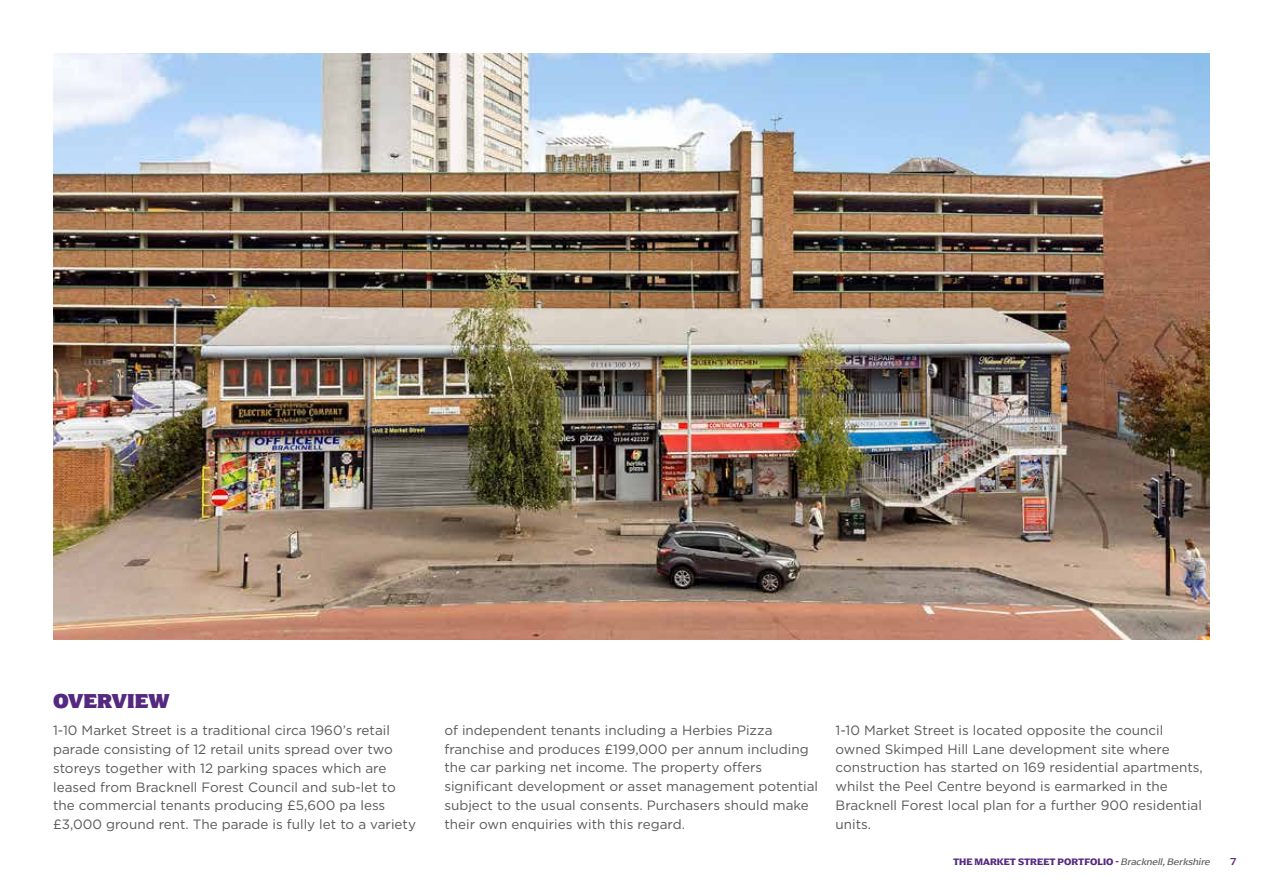
<style>
.page{position:relative;width:1263px;height:893px;background:#fff}
.page>*{position:absolute;margin:0;border:0;box-sizing:border-box;transform-origin:0 0}
.t1{font:900 21px "Arpona";color:#552980}
.t2{font:13.5px/18.8px "Gotham";color:#57585a}
.t3{font:500 10.5px "Arpona";color:#552980}
.t4{font:700 9.75px "Arpona";color:#552980}
.s1{font-weight:400;font-style:italic;color:#57585a}
</style>
<div class="page">
<img style="left:53px;top:53px;width:1156px;height:586px">
<h1 class="t1" style="left:53px;top:688px;width:118px">OVERVIEW</h1>
<p class="t2" style="left:53px;top:721px;width:364px">1-10 Market Street is a traditional circa 1960’s retail parade consisting of 12 retail units spread over two storeys together with 12 parking spaces which are leased from Bracknell Forest Council and sub-let to the commercial tenants producing £5,600 pa less £3,000 ground rent. The parade is fully let to a variety</p>
<p class="t2" style="left:444px;top:720px;width:375px">of independent tenants including a Herbies Pizza franchise and produces £199,000 per annum including the car parking net income. The property offers significant development or asset management potential subject to the usual consents. Purchasers should make their own enquiries with this regard.</p>
<p class="t2" style="left:836px;top:720px;width:369px">1-10 Market Street is located opposite the council owned Skimped Hill Lane development site where construction has started on 169 residential apartments, whilst the Peel Centre beyond is earmarked in the Bracknell Forest local plan for a further 900 residential units.</p>
<p class="t4" style="left:953px;top:856px;width:261px">THE MARKET STREET PORTFOLIO - <span class="s1">Bracknell,Berkshire</span></p>
<p class="t3" style="left:1230px;top:855px;width:8px">7</p>
</div>
